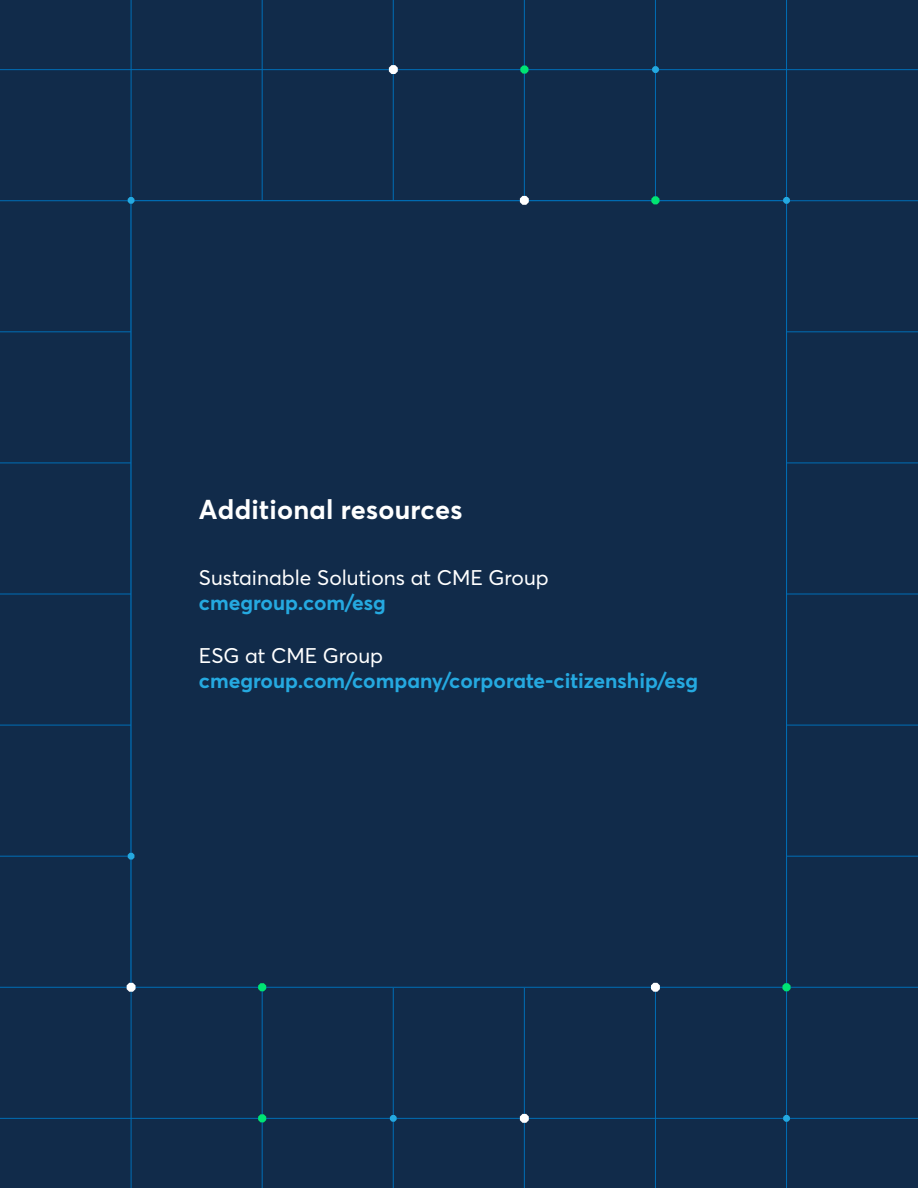
<style>
.page{position:relative;width:918px;height:1188px;background:#112b4a}
.page>*{position:absolute;margin:0;border:0;box-sizing:border-box;transform-origin:0 0}
.t1{font:700 27px "Averta";letter-spacing:.01em;color:#fff}
.t2{font:700 21px "Averta";color:#25a9e0}
.t3{font:21px "Averta";color:#fff}
</style>
<div class="page">
<hr style="left:524px;top:0;width:1px;height:1188px;background:#006eb6">
<hr style="left:655px;top:0;width:1px;height:1188px;background:#006eb6">
<hr style="left:131px;top:0;width:1px;height:1188px;background:#006eb6">
<hr style="left:262px;top:0;width:1px;height:1188px;background:#006eb6">
<hr style="left:786px;top:0;width:1px;height:1188px;background:#006eb6">
<hr style="left:393px;top:0;width:1px;height:1188px;background:#006eb6">
<hr style="left:0;top:463px;width:918px;height:1px;background:#006eb6">
<hr style="left:0;top:331px;width:918px;height:1px;background:#006eb6">
<hr style="left:0;top:856px;width:918px;height:1px;background:#006eb6">
<hr style="left:0;top:725px;width:918px;height:1px;background:#006eb6">
<hr style="left:0;top:987px;width:918px;height:1px;background:#006eb6">
<hr style="left:0;top:1118px;width:918px;height:1px;background:#006eb6">
<hr style="left:0;top:69px;width:918px;height:1px;background:#006eb6">
<hr style="left:0;top:200px;width:918px;height:1px;background:#006eb6">
<hr style="left:0;top:594px;width:918px;height:1px;background:#006eb6">
<div style="left:131px;top:201px;width:656px;height:786px;background:#112b4a"></div>
<svg style="left:783px;top:197px;width:7px;height:7px"></svg>
<svg style="left:783px;top:1115px;width:7px;height:7px"></svg>
<svg style="left:128px;top:197px;width:6px;height:7px"></svg>
<svg style="left:652px;top:66px;width:7px;height:7px"></svg>
<svg style="left:128px;top:853px;width:6px;height:7px"></svg>
<svg style="left:390px;top:1115px;width:7px;height:7px"></svg>
<svg style="left:651px;top:196px;width:8px;height:8px"></svg>
<svg style="left:782px;top:983px;width:9px;height:8px"></svg>
<svg style="left:520px;top:66px;width:8px;height:8px"></svg>
<svg style="left:258px;top:983px;width:8px;height:8px"></svg>
<svg style="left:258px;top:1114px;width:8px;height:8px"></svg>
<svg style="left:520px;top:196px;width:9px;height:9px"></svg>
<svg style="left:651px;top:983px;width:9px;height:9px"></svg>
<svg style="left:389px;top:65px;width:9px;height:9px"></svg>
<svg style="left:127px;top:983px;width:9px;height:9px"></svg>
<svg style="left:520px;top:1114px;width:9px;height:9px"></svg>
<p class="t1" style="left:199px;top:491px;width:265px">Additional resources</p>
<p class="t3" style="left:199px;top:563px;width:351px">Sustainable Solutions at CME Group</p>
<p class="t2" style="left:199px;top:588px;width:188px">cmegroup.com/esg</p>
<p class="t3" style="left:199px;top:641px;width:186px">ESG at CME Group</p>
<p class="t2" style="left:199px;top:666px;width:501px">cmegroup.com/company/corporate-citizenship/esg</p>
</div>
